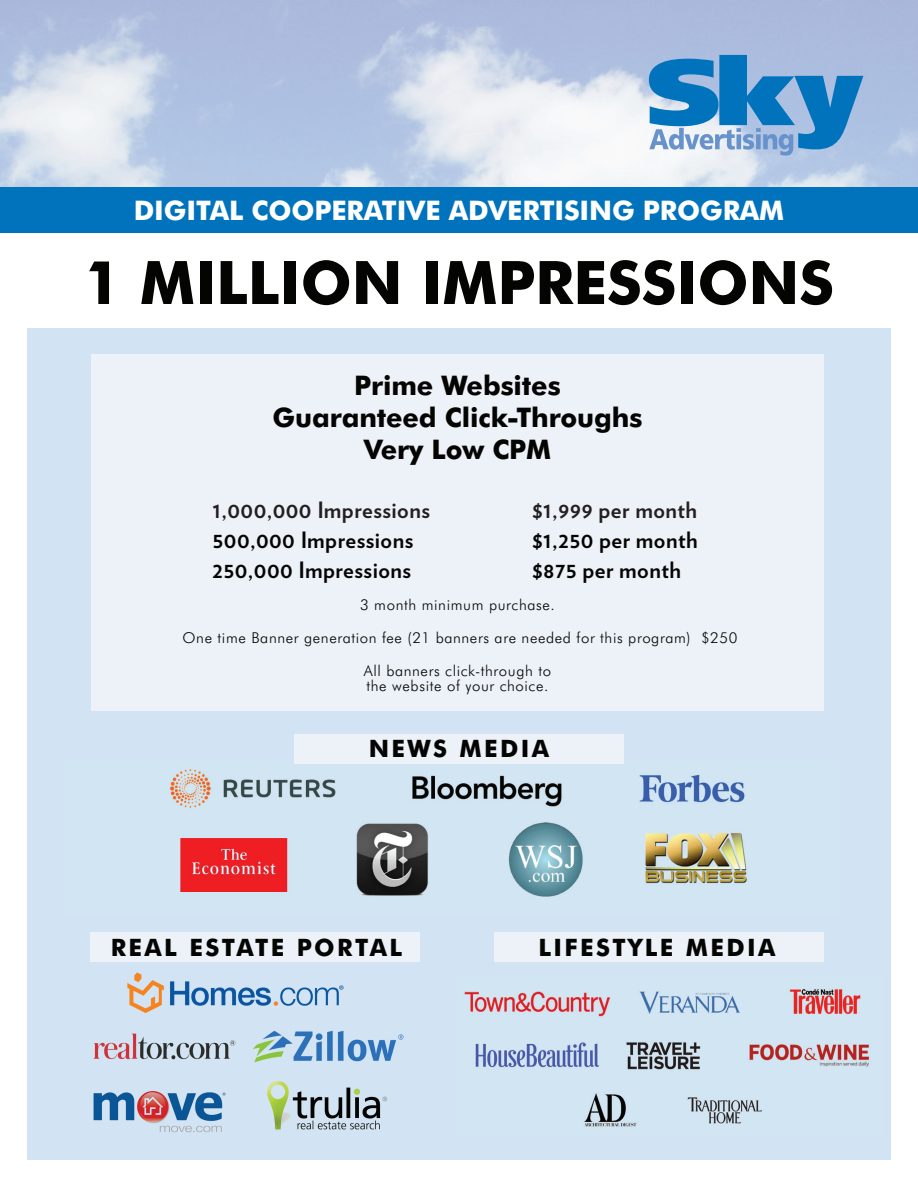
<style>
.page{position:relative;width:918px;height:1188px;background:#fff}
.page>*{position:absolute;margin:0;border:0;box-sizing:border-box;transform-origin:0 0}
.t1{font:700 60px "Futura BT";letter-spacing:-.005em;color:#040503}
.t2{font:700 27px/32.4px "Futura BT";letter-spacing:-.005em;color:#040503;text-align:center}
.t3{font:700 27px "Futura BT";letter-spacing:-.005em;color:#fff}
.t4{font:700 24px "Futura BT";letter-spacing:.1em;color:#040503}
.t5{font:700 22.5px "Verlag";letter-spacing:.02em;color:#040503}
.t6{font:700 22.5px "Verlag";letter-spacing:.02em;color:#231f20}
.t7{font:300 15px/15px "Futura BT";letter-spacing:.04em;color:#040503}
</style>
<div class="page">
<div style="left:27px;top:233px;width:864px;height:926px;background:#d2e4f3"></div>
<svg style="left:649px;top:55px;width:214px;height:101px"></svg>
<div style="left:0;top:233px;width:918px;height:95px;background:#fff"></div>
<div style="left:0;top:187px;width:918px;height:46px;background:#0073bc"></div>
<img style="left:170px;top:769px;width:577px;height:128px">
<div style="left:294px;top:734px;width:330px;height:30px;background:#edf1f8"></div>
<img style="left:93px;top:972px;width:311px;height:161px">
<div style="left:91px;top:355px;width:733px;height:356px;background:#edf1f8"></div>
<img style="left:464px;top:989px;width:406px;height:138px">
<div style="left:495px;top:933px;width:329px;height:29px;background:#edf1f8"></div>
<div style="left:90px;top:933px;width:330px;height:29px;background:#edf1f8"></div>
<h2 class="t3" style="left:134px;top:194px;width:652px">DIGITAL COOPERATIVE ADVERTISING PROGRAM</h2>
<h1 class="t1" style="left:84px;top:246px;width:752px">1 MILLION IMPRESSIONS</h1>
<h2 class="t2" style="left:273px;top:369px;width:371px">Prime Websites<br>Guaranteed Click-Throughs<br>Very Low CPM</h2>
<h3 class="t6" style="left:213px;top:492px;width:219px">1,000,000 Impressions</h3>
<h3 class="t6" style="left:532px;top:492px;width:167px">$1,999 per month</h3>
<h3 class="t5" style="left:213px;top:522px;width:202px">500,000 Impressions</h3>
<h3 class="t5" style="left:532px;top:522px;width:167px">$1,250 per month</h3>
<h3 class="t5" style="left:213px;top:552px;width:200px">250,000 Impressions</h3>
<h3 class="t5" style="left:532px;top:552px;width:150px">$875 per month</h3>
<p class="t7" style="left:360px;top:597px;width:196px">3 month minimum purchase.</p>
<p class="t7" style="left:183px;top:630px;width:556px">One time Banner generation fee (21 banners are needed for this program) $250</p>
<p class="t7" style="left:364px;top:663px;width:189px">All banners click-through to the website of your choice.</p>
<h3 class="t4" style="left:369px;top:734px;width:182px">NEWS MEDIA</h3>
<h3 class="t4" style="left:111px;top:933px;width:293px">REAL ESTATE PORTAL</h3>
<h3 class="t4" style="left:538px;top:933px;width:239px">LIFESTYLE MEDIA</h3>
</div>
